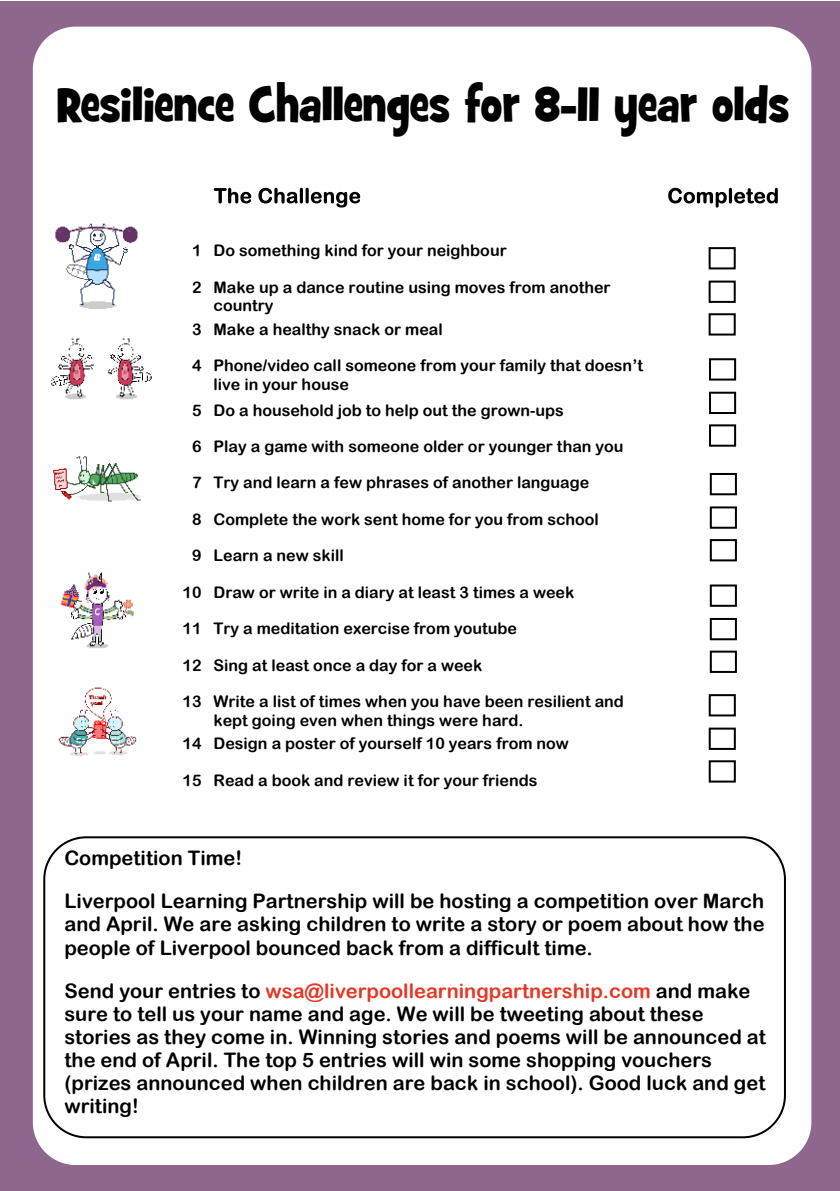
<style>
.page{position:relative;width:840px;height:1191px;background:#fff}
.page>*{position:absolute;margin:0;border:0;box-sizing:border-box;transform-origin:0 0}
.t1{font:48px "Grilled Cheese BTN";color:#000;scale:.88 1}
.t2{font:20px/23.2px "Arial Rounded MT Bold";color:#000}
.t3{font:16px/18.6px "Arial Rounded MT Bold";color:#000}
.s1{color:#e63726}
</style>
<div class="page">
<div style="left:0;top:1px;width:839px;height:1190px;background:#8d678d"></div>
<div style="left:33px;top:27px;width:777px;height:1138px;background:#fff;border-radius:43px"></div>
<svg style="left:214px;top:188px;width:37px;height:15px"></svg>
<svg style="left:258px;top:188px;width:102px;height:19px"></svg>
<svg style="left:668px;top:188px;width:109px;height:19px"></svg>
<div style="left:708px;top:247px;width:27px;height:22px;background:#fff;border:2px solid #000"></div>
<div style="left:708px;top:280px;width:27px;height:23px;background:#fff;border:2px solid #000"></div>
<div style="left:708px;top:313px;width:27px;height:22px;background:#fff;border:2px solid #000"></div>
<img style="left:55px;top:223px;width:83px;height:86px">
<img style="left:60px;top:572px;width:74px;height:76px">
<img style="left:51px;top:338px;width:101px;height:62px">
<img style="left:53px;top:456px;width:88px;height:46px">
<img style="left:58px;top:687px;width:79px;height:69px">
<div style="left:708px;top:358px;width:27px;height:22px;background:#fff;border:2px solid #000"></div>
<div style="left:708px;top:392px;width:27px;height:22px;background:#fff;border:2px solid #000"></div>
<div style="left:708px;top:424px;width:27px;height:23px;background:#fff;border:2px solid #000"></div>
<div style="left:709px;top:473px;width:27px;height:22px;background:#fff;border:2px solid #000"></div>
<div style="left:709px;top:506px;width:27px;height:23px;background:#fff;border:2px solid #000"></div>
<div style="left:709px;top:539px;width:27px;height:22px;background:#fff;border:2px solid #000"></div>
<div style="left:709px;top:584px;width:27px;height:23px;background:#fff;border:2px solid #000"></div>
<div style="left:709px;top:618px;width:27px;height:22px;background:#fff;border:2px solid #000"></div>
<div style="left:709px;top:650px;width:27px;height:23px;background:#fff;border:2px solid #000"></div>
<div style="left:708px;top:694px;width:27px;height:22px;background:#fff;border:2px solid #000"></div>
<div style="left:708px;top:727px;width:27px;height:23px;background:#fff;border:2px solid #000"></div>
<div style="left:708px;top:760px;width:27px;height:22px;background:#fff;border:2px solid #000"></div>
<div style="left:43px;top:836px;width:742px;height:302px;border:2px solid #000;border-radius:42px"></div>
<h1 class="t1" style="left:57px;top:73px;width:833px">Resilience Challenges for 8-11 year olds</h1>
<p class="t3" style="left:192px;top:243px;width:316px">1 Do something kind for your neighbour</p>
<p class="t3" style="left:213px;top:279px;width:398px;text-indent:-22px">2 Make up a dance routine using moves from another country</p>
<p class="t3" style="left:192px;top:321px;width:252px">3 Make a healthy snack or meal</p>
<p class="t3" style="left:213px;top:358px;width:430px;text-indent:-22px">4 Phone/video call someone from your family that doesn’t live in your house</p>
<p class="t3" style="left:192px;top:402px;width:373px">5 Do a household job to help out the grown-ups</p>
<p class="t3" style="left:192px;top:438px;width:433px">6 Play a game with someone older or younger than you</p>
<p class="t3" style="left:192px;top:475px;width:398px">7 Try and learn a few phrases of another language</p>
<p class="t3" style="left:192px;top:511px;width:408px">8 Complete the work sent home for you from school</p>
<p class="t3" style="left:192px;top:548px;width:153px">9 Learn a new skill</p>
<p class="t3" style="left:182px;top:584px;width:393px">10 Draw or write in a diary at least 3 times a week</p>
<p class="t3" style="left:182px;top:621px;width:336px">11 Try a meditation exercise from youtube</p>
<p class="t3" style="left:182px;top:657px;width:301px">12 Sing at least once a day for a week</p>
<p class="t3" style="left:213px;top:694px;width:411px;text-indent:-31px">13 Write a list of times when you have been resilient and kept going even when things were hard.</p>
<p class="t3" style="left:182px;top:735px;width:388px">14 Design a poster of yourself 10 years from now</p>
<p class="t3" style="left:182px;top:772px;width:356px">15 Read a book and review it for your friends</p>
<p class="t2" style="left:64px;top:838px;width:700px;line-height:43.2px">Competition Time!<br>Liverpool Learning Partnership will be hosting a competition over March</p>
<p class="t2" style="left:64px;top:914px;width:701px">and April. We are asking children to write a story or poem about how the people of Liverpool bounced back from a difficult time.</p>
<p class="t2" style="left:64px;top:981px;width:702px">Send your entries to <span class="s1">wsa@liverpoollearningpartnership.com</span> and make sure to tell us your name and age. We will be tweeting about these stories as they come in. Winning stories and poems will be announced at the end of April. The top 5 entries will win some shopping vouchers (prizes announced when children are back in school). Good luck and get writing!</p>
</div>
